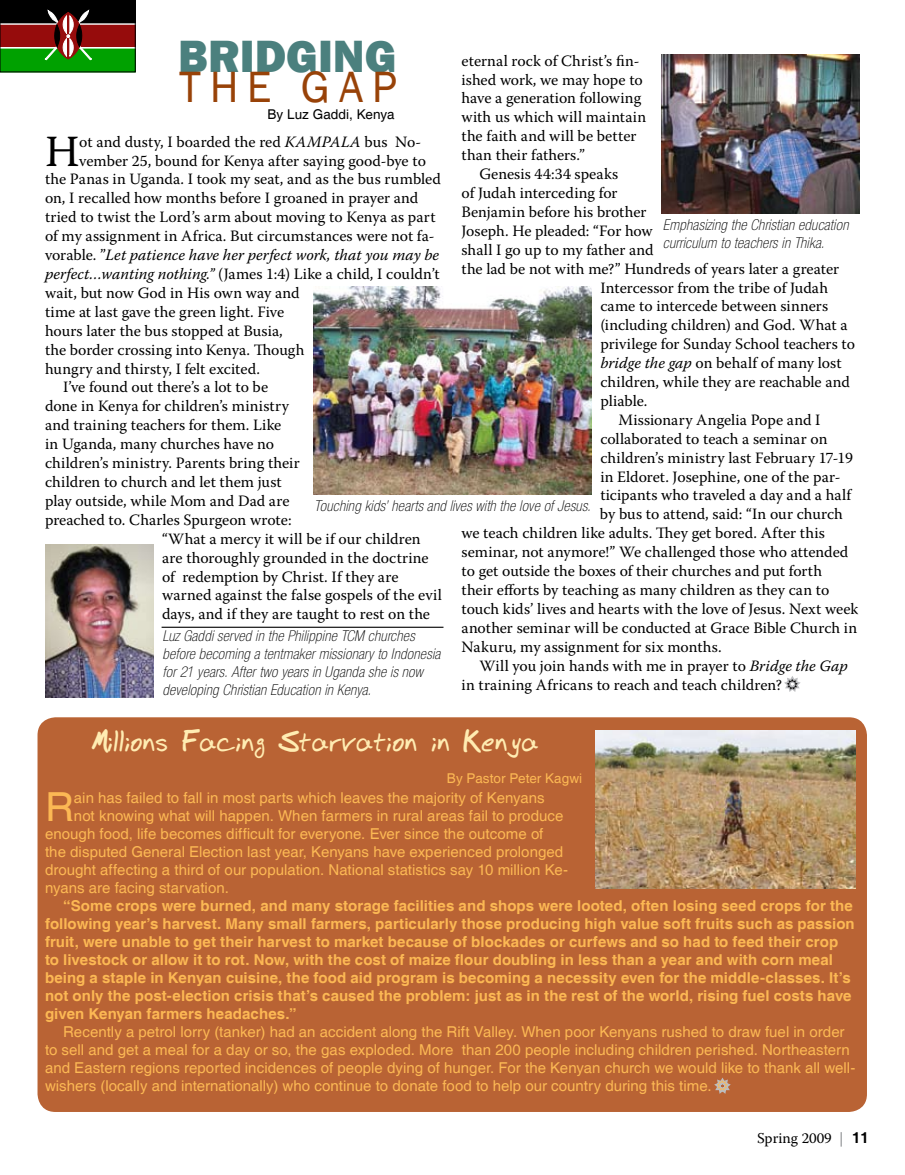
<style>
.page{position:relative;width:905px;height:1175px;background:#fff}
.page>*{position:absolute;margin:0;border:0;box-sizing:border-box;transform-origin:0 0}
.t1{font:800 46.5px "Franklin Gothic";color:#4b807e}
.t2{font:45px "Franklin Gothic";letter-spacing:.19em;color:#984208}
.t3{font:44.4px "Warnock Pro";color:#000}
.t4{font:40.05px "Helvetica";color:#fcb854}
.t5{font:700 27px "Bud Hand";letter-spacing:.05em;color:#ffecb2}
.t6{font:15.75px "Warnock Pro";color:#000}
.t7{font:italic 15.75px "Warnock Pro";letter-spacing:.005em;color:#000}
.t8{font:15.75px "Warnock Pro";letter-spacing:.02em;color:#000}
.t9{font:15px/18px "Helvetica";letter-spacing:.005em;color:#fcb854}
.t10{font:700 15px/18px "Helvetica";letter-spacing:.005em;color:#fcb854}
.t11{font:italic 100 condensed 15px/18px "Helvetica Neue";letter-spacing:.02em;color:#000}
.t12{font:15px "Warnock Pro";color:#000}
.t13{font:13.5px "Helvetica";letter-spacing:.005em;color:#fcb854}
.t14{font:13.5px "Helvetica";letter-spacing:.005em;color:#000}
.s1{font-style:italic}
.s2{font-style:normal}
.s3{color:#808285}
.s4{font-family:"Helvetica";font-weight:700}
</style>
<div class="page">
<div style="left:38px;top:717px;width:829px;height:395px;background:#b96334;border-radius:18px"></div>
<svg style="left:2px;top:23px;width:131px;height:26px"></svg>
<div style="left:0;top:49px;width:135px;height:23px;background:#00a100"></div>
<div style="left:0;top:0;width:135px;height:23px;background:#000"></div>
<div style="left:0;top:25px;width:135px;height:21px;background:#960c0c"></div>
<svg style="left:45px;top:10px;width:46px;height:50px"></svg>
<div style="left:0;top:0;width:135px;height:72px;border:1px solid #000"></div>
<img style="left:662px;top:54px;width:198px;height:160px">
<img style="left:45px;top:545px;width:108px;height:152px">
<img style="left:314px;top:286px;width:277px;height:208px">
<hr style="left:162px;top:626px;width:281px;height:2px;background:#000">
<img style="left:596px;top:730px;width:259px;height:158px">
<svg style="left:714px;top:1077px;width:17px;height:17px"></svg>
<svg style="left:784px;top:676px;width:17px;height:16px"></svg>
<h1 class="t1" style="left:178px;top:26px;width:220px">BRIDGING</h1>
<p class="t14" style="left:267px;top:107px;width:129px">By Luz Gaddi, Kenya</p>
<p class="t6" style="left:461px;top:51px;width:179px">eternal rock of Christ’s fin-</p>
<p class="t6" style="left:461px;top:70px;width:183px">ished work, we may hope to</p>
<p class="t6" style="left:461px;top:89px;width:181px">have a generation following</p>
<p class="t8" style="left:461px;top:108px;width:186px">with us which will maintain</p>
<p class="t6" style="left:461px;top:127px;width:176px">the faith and will be better</p>
<p class="t6" style="left:461px;top:145px;width:125px">than their fathers.”</p>
<p class="t6" style="left:479px;top:164px;width:140px">Genesis 44:34 speaks</p>
<p class="t6" style="left:461px;top:183px;width:158px">of Judah interceding for</p>
<p class="t6" style="left:461px;top:202px;width:186px">Benjamin before his brother</p>
<p class="t6" style="left:461px;top:221px;width:193px">Joseph. He pleaded: “For how</p>
<p class="t6" style="left:461px;top:240px;width:194px">shall I go up to my father and</p>
<p class="t6" style="left:461px;top:259px;width:379px">the lad be not with me?” Hundreds of years later a greater</p>
<p class="t6" style="left:600px;top:278px;width:229px">Intercessor from the tribe of Judah</p>
<p class="t6" style="left:600px;top:297px;width:229px">came to intercede between sinners</p>
<p class="t6" style="left:600px;top:316px;width:249px">(including children) and God. What a</p>
<p class="t6" style="left:600px;top:334px;width:256px">privilege for Sunday School teachers to</p>
<p class="t6" style="left:600px;top:353px;width:243px"><span class="s1">bridge the gap</span> on behalf of many lost</p>
<p class="t6" style="left:600px;top:372px;width:251px">children, while they are reachable and</p>
<p class="t6" style="left:600px;top:391px;width:49px">pliable.</p>
<p class="t6" style="left:618px;top:410px;width:204px">Missionary Angelia Pope and I</p>
<p class="t6" style="left:600px;top:429px;width:228px">collaborated to teach a seminar on</p>
<p class="t6" style="left:600px;top:448px;width:254px">children’s ministry last February 17-19</p>
<p class="t6" style="left:600px;top:467px;width:242px">in Eldoret. Josephine, one of the par-</p>
<p class="t6" style="left:600px;top:486px;width:252px">ticipants who traveled a day and a half</p>
<p class="t6" style="left:600px;top:505px;width:244px">by bus to attend, said: “In our church</p>
<p class="t6" style="left:461px;top:523px;width:365px">we teach children like adults. They get bored. After this</p>
<p class="t6" style="left:461px;top:542px;width:388px">seminar, not anymore!” We challenged those who attended</p>
<p class="t6" style="left:461px;top:561px;width:362px">to get outside the boxes of their churches and put forth</p>
<p class="t6" style="left:461px;top:580px;width:369px">their efforts by teaching as many children as they can to</p>
<p class="t6" style="left:461px;top:599px;width:398px">touch kids’ lives and hearts with the love of Jesus. Next week</p>
<p class="t6" style="left:461px;top:618px;width:397px">another seminar will be conducted at Grace Bible Church in</p>
<p class="t6" style="left:461px;top:637px;width:262px">Nakuru, my assignment for six months.</p>
<p class="t6" style="left:479px;top:656px;width:370px">Will you join hands with me in prayer to <span class="s1">Bridge the Gap</span></p>
<p class="t6" style="left:461px;top:675px;width:322px">in training Africans to reach and teach children?</p>
<h2 class="t2" style="left:179px;top:59px;width:219px">THE GAP</h2>
<h3 class="t3" style="left:45px;top:124px;width:36px">H</h3>
<p class="t6" style="left:79px;top:132px;width:343px">ot and dusty, I boarded the red <span class="s1">KAMPALA</span> bus No-</p>
<p class="t6" style="left:79px;top:151px;width:348px">vember 25, bound for Kenya after saying good-bye to</p>
<p class="t6" style="left:45px;top:170px;width:397px">the Panas in Uganda. I took my seat, and as the bus rumbled</p>
<p class="t6" style="left:45px;top:189px;width:375px">on, I recalled how months before I groaned in prayer and</p>
<p class="t6" style="left:45px;top:208px;width:392px">tried to twist the Lord’s arm about moving to Kenya as part</p>
<p class="t6" style="left:45px;top:226px;width:391px">of my assignment in Africa. But circumstances were not fa-</p>
<p class="t7" style="left:45px;top:245px;width:395px"><span class="s2">vorable. ”</span>Let patience have her perfect work, that you may be</p>
<p class="t6" style="left:45px;top:264px;width:396px"><span class="s1">perfect…wanting nothing.”</span> (James 1:4) Like a child, I couldn’t</p>
<p class="t6" style="left:45px;top:283px;width:256px">wait, but now God in His own way and</p>
<p class="t6" style="left:45px;top:302px;width:241px">time at last gave the green light. Five</p>
<p class="t6" style="left:45px;top:321px;width:239px">hours later the bus stopped at Busia,</p>
<p class="t6" style="left:45px;top:340px;width:261px">the border crossing into Kenya. Though</p>
<p class="t6" style="left:45px;top:359px;width:216px">hungry and thirsty, I felt excited.</p>
<p class="t6" style="left:63px;top:378px;width:207px">I’ve found out there’s a lot to be</p>
<p class="t6" style="left:45px;top:397px;width:245px">done in Kenya for children’s ministry</p>
<p class="t6" style="left:45px;top:415px;width:238px">and training teachers for them. Like</p>
<p class="t6" style="left:45px;top:434px;width:231px">in Uganda, many churches have no</p>
<p class="t6" style="left:45px;top:453px;width:256px">children’s ministry. Parents bring their</p>
<p class="t6" style="left:45px;top:472px;width:238px">children to church and let them just</p>
<p class="t6" style="left:45px;top:491px;width:246px">play outside, while Mom and Dad are</p>
<p class="t6" style="left:45px;top:510px;width:248px">preached to. Charles Spurgeon wrote:</p>
<p class="t6" style="left:162px;top:529px;width:260px">“What a mercy it will be if our children</p>
<p class="t6" style="left:162px;top:548px;width:268px">are thoroughly grounded in the doctrine</p>
<p class="t6" style="left:162px;top:567px;width:238px">of redemption by Christ. If they are</p>
<p class="t6" style="left:162px;top:586px;width:281px">warned against the false gospels of the evil</p>
<p class="t6" style="left:162px;top:604px;width:269px">days, and if they are taught to rest on the</p>
<p class="t11" style="left:663px;top:216px;width:187px">Emphasizing the Christian education curriculum to teachers in Thika.</p>
<p class="t11" style="left:314px;top:496px;width:278px">Touching kids’ hearts and lives with the love of Jesus.</p>
<p class="t11" style="left:162px;top:627px;width:279px">Luz Gaddi served in the Philippine TCM churches before becoming a tentmaker missionary to Indonesia for 21 years. After two years in Uganda she is now developing Christian Education in Kenya.</p>
<h3 class="t5" style="left:92px;top:726px;width:448px">Millions Facing Starvation in Kenya</h3>
<p class="t13" style="left:447px;top:771px;width:137px">By Pastor Peter Kagwi</p>
<h3 class="t4" style="left:45px;top:784px;width:30px">R</h3>
<p class="t9" style="left:74px;top:789px;width:472px">ain has failed to fall in most parts which leaves the majority of Kenyans</p>
<p class="t9" style="left:74px;top:807px;width:491px">not knowing what will happen. When farmers in rural areas fail to produce</p>
<p class="t9" style="left:45px;top:825px;width:500px">enough food, life becomes difficult for everyone. Ever since the outcome of</p>
<p class="t9" style="left:45px;top:843px;width:520px">the disputed General Election last year, Kenyans have experienced prolonged</p>
<p class="t9" style="left:45px;top:861px;width:524px">drought affecting a third of our population. National statistics say 10 million Ke-</p>
<p class="t9" style="left:45px;top:879px;width:185px">nyans are facing starvation.</p>
<p class="t10" style="left:45px;top:897px;width:811px;text-indent:18px">“Some crops were burned, and many storage facilities and shops were looted, often losing seed crops for the following year’s harvest. Many small farmers, particularly those producing high value soft fruits such as passion fruit, were unable to get their harvest to market because of blockades or curfews and so had to feed their crop to livestock or allow it to rot. Now, with the cost of maize flour doubling in less than a year and with corn meal being a staple in Kenyan cuisine, the food aid program is becoming a necessity even for the middle-classes. It’s not only the post-election crisis that’s caused the problem: just as in the rest of the world, rising fuel costs have given Kenyan farmers headaches.”</p>
<p class="t9" style="left:45px;top:1023px;width:811px;text-indent:18px">Recently a petrol lorry (tanker) had an accident along the Rift Valley. When poor Kenyans rushed to draw fuel in order to sell and get a meal for a day or so, the gas exploded. More than 200 people including children perished. Northeastern and Eastern regions reported incidences of people dying of hunger. For the Kenyan church we would like to thank all well&shy;wishers (locally and internationally) who continue to donate food to help our country during this time.</p>
<p class="t12" style="left:757px;top:1129px;width:113px">Spring 2009 <span class="s3">|</span> <span class="s4">11</span></p>
</div>
